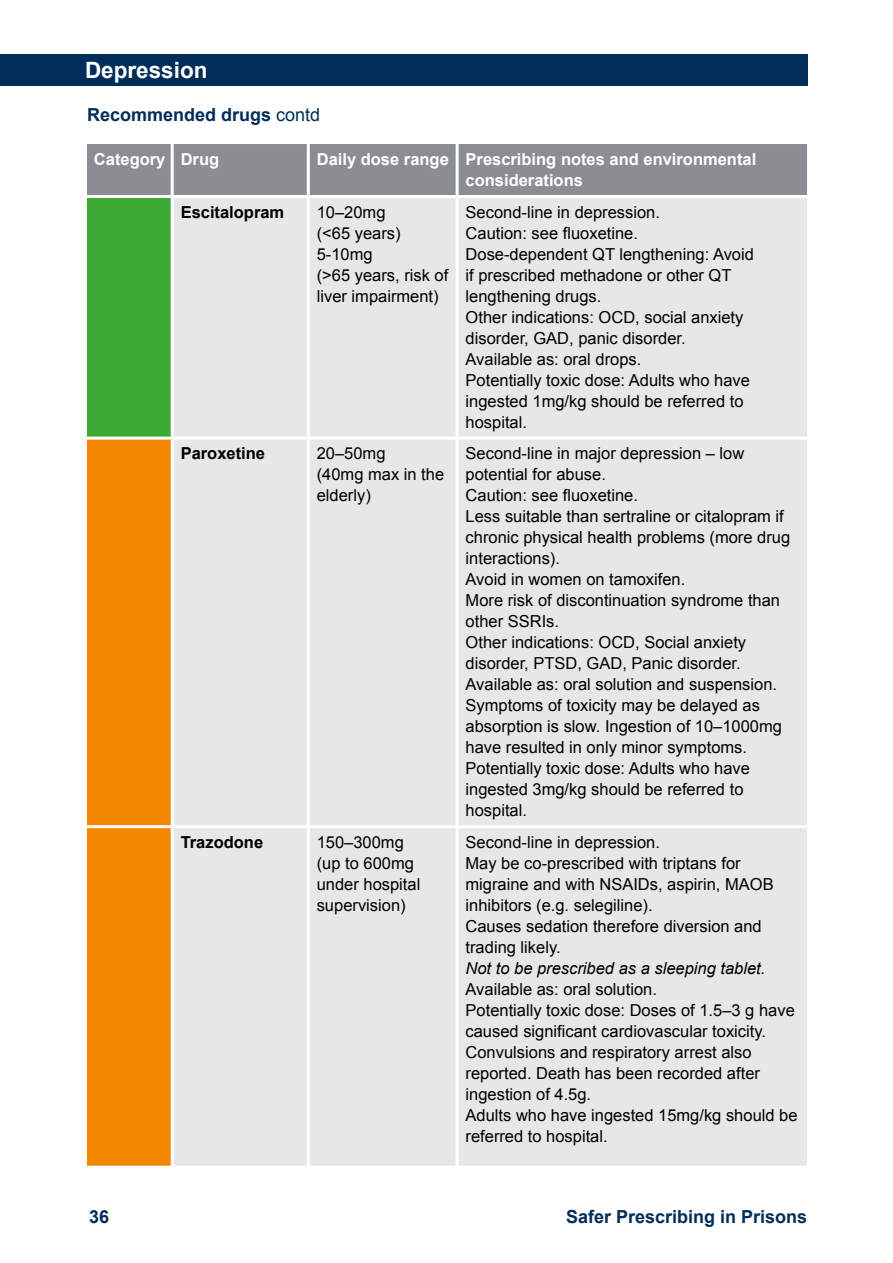
<style>
.page{position:relative;width:893px;height:1263px;background:#fff}
.page>*{position:absolute;margin:0;border:0;box-sizing:border-box;transform-origin:0 0}
.t1{font:700 22.5px "Arial";color:#fff}
.t2{font:700 18px "Arial";color:#002d59}
.t3{font:16.5px/21px "Arial";color:#000}
.t4{font:700 16.5px/21px "Arial";color:#fff}
.t5{font:italic 16.5px "Arial";color:#000}
.t6{font:700 16.5px "Arial";color:#000}
.s1{font-weight:400}
</style>
<div class="page">
<div style="left:0;top:54px;width:808px;height:32px;background:#002d59"></div>
<div style="left:87px;top:144px;width:720px;height:51px;background:#8a8d92"></div>
<div style="left:85px;top:197px;width:87px;height:241px;background:#3aaa35"></div>
<div style="left:174px;top:198px;width:633px;height:968px;background:#e8e7e8"></div>
<div style="left:87px;top:440px;width:84px;height:726px;background:#f18700"></div>
<hr style="left:307px;top:144px;width:3px;height:51px;background:#fff">
<hr style="left:456px;top:144px;width:3px;height:51px;background:#fff">
<hr style="left:84px;top:198px;width:3px;height:239px;background:#fff">
<hr style="left:307px;top:198px;width:3px;height:239px;background:#fff">
<hr style="left:456px;top:198px;width:3px;height:239px;background:#fff">
<hr style="left:172px;top:437px;width:136px;height:3px;background:#fff">
<hr style="left:308px;top:437px;width:149px;height:3px;background:#fff">
<hr style="left:307px;top:440px;width:3px;height:385px;background:#fff">
<hr style="left:457px;top:437px;width:353px;height:3px;background:#fff">
<hr style="left:456px;top:440px;width:3px;height:385px;background:#fff">
<hr style="left:172px;top:825px;width:136px;height:3px;background:#fff">
<hr style="left:308px;top:825px;width:149px;height:3px;background:#fff">
<hr style="left:307px;top:828px;width:3px;height:338px;background:#fff">
<hr style="left:457px;top:825px;width:353px;height:3px;background:#fff">
<hr style="left:456px;top:828px;width:3px;height:338px;background:#fff">
<hr style="left:171px;top:144px;width:3px;height:51px;background:#fff">
<hr style="left:84px;top:195px;width:88px;height:3px;background:#fff">
<hr style="left:171px;top:198px;width:3px;height:239px;background:#fff">
<hr style="left:84px;top:437px;width:88px;height:3px;background:#fff">
<hr style="left:84px;top:825px;width:88px;height:3px;background:#fff">
<h1 class="t1" style="left:85px;top:55px;width:124px">Depression</h1>
<p class="t2" style="left:87px;top:103px;width:235px">Recommended drugs <span class="s1">contd</span></p>
<p class="t4" style="left:94px;top:149px;width:127px">Category Drug</p>
<p class="t4" style="left:466px;top:149px;width:292px;text-indent:-149px">Daily dose range Prescribing notes and environmental considerations</p>
<p class="t6" style="left:181px;top:201px;width:105px">Escitalopram</p>
<p class="t3" style="left:317px;top:201px;width:133px">10–20mg<br>(&lt;65 years)<br>5-10mg<br>(&gt;65 years, risk of liver impairment)</p>
<p class="t3" style="left:466px;top:201px;width:290px">Second-line in depression.<br>Caution: see fluoxetine.<br>Dose-dependent QT lengthening: Avoid if prescribed methadone or other QT lengthening drugs.<br>Other indications: OCD, social anxiety disorder, GAD, panic disorder.<br>Available as: oral drops.<br>Potentially toxic dose: Adults who have ingested 1mg/kg should be referred to hospital.</p>
<p class="t6" style="left:181px;top:442px;width:86px">Paroxetine</p>
<p class="t3" style="left:317px;top:443px;width:129px">20–50mg<br>(40mg max in the elderly)</p>
<p class="t3" style="left:466px;top:443px;width:326px">Second-line in major depression – low potential for abuse.<br>Caution: see fluoxetine.<br>Less suitable than sertraline or citalopram if chronic physical health problems (more drug interactions).<br>Avoid in women on tamoxifen.<br>More risk of discontinuation syndrome than other SSRIs.<br>Other indications: OCD, Social anxiety disorder, PTSD, GAD, Panic disorder.<br>Available as: oral solution and suspension.<br>Symptoms of toxicity may be delayed as absorption is slow. Ingestion of 10–1000mg have resulted in only minor symptoms.<br>Potentially toxic dose: Adults who have ingested 3mg/kg should be referred to hospital.</p>
<p class="t6" style="left:181px;top:831px;width:84px">Trazodone</p>
<p class="t3" style="left:317px;top:832px;width:105px">150–300mg (up to 600mg under hospital supervision)</p>
<p class="t3" style="left:466px;top:832px;width:310px">Second-line in depression.<br>May be co-prescribed with triptans for migraine and with NSAIDs, aspirin, MAOB inhibitors (e.g. selegiline).<br>Causes sedation therefore diversion and trading likely.</p>
<p class="t5" style="left:466px;top:957px;width:301px">Not to be prescribed as a sleeping tablet.</p>
<p class="t3" style="left:466px;top:979px;width:334px">Available as: oral solution.<br>Potentially toxic dose: Doses of 1.5–3 g have caused significant cardiovascular toxicity.<br>Convulsions and respiratory arrest also reported. Death has been recorded after ingestion of 4.5g.<br>Adults who have ingested 15mg/kg should be referred to hospital.</p>
<p class="t2" style="left:89px;top:1205px;width:22px">36</p>
<p class="t2" style="left:566px;top:1205px;width:243px">Safer Prescribing in Prisons</p>
</div>
